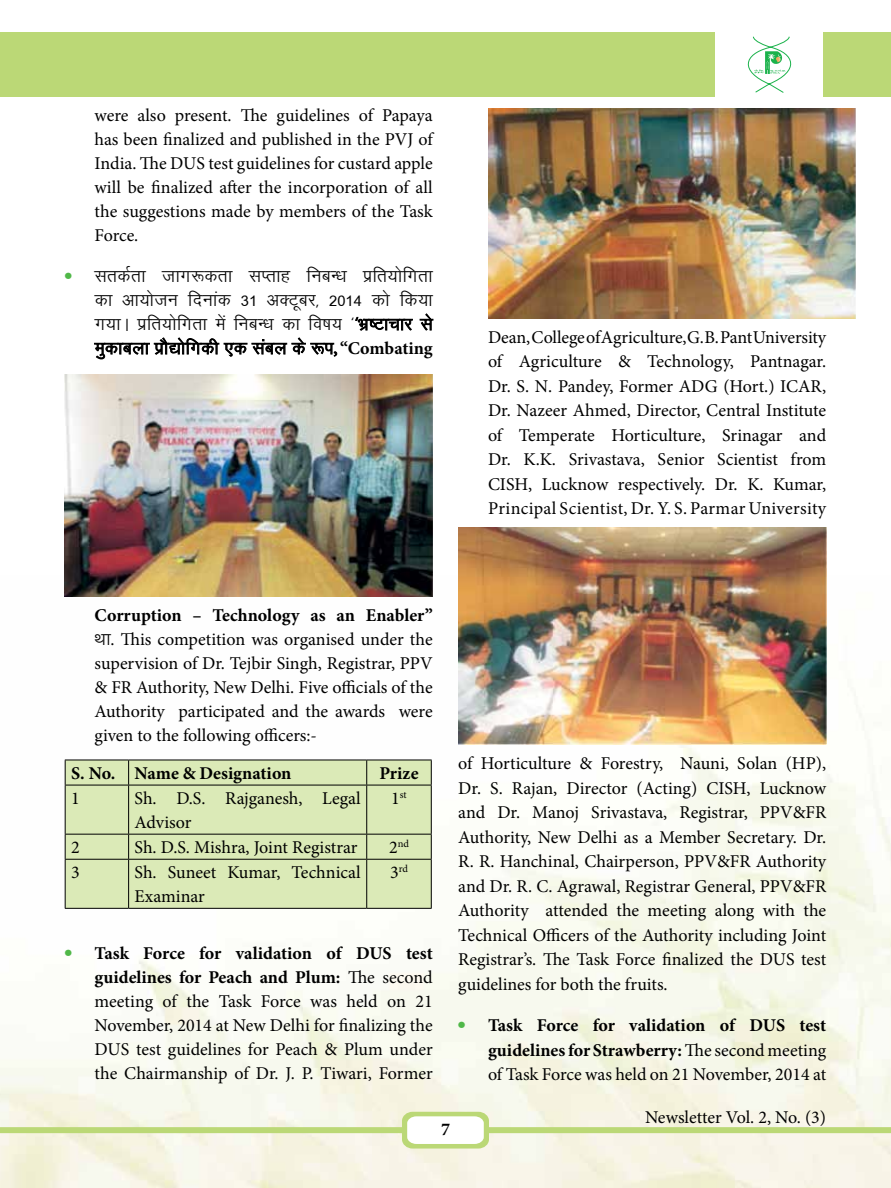
<style>
.page{position:relative;width:891px;height:1188px;background:#fff}
.page>*{position:absolute;margin:0;border:0;box-sizing:border-box;transform-origin:0 0}
.t1{font:21px/24px "Kruti Dev 010";color:#000;text-align:justify}
.t2{font:18px/24px "Minion Pro";color:#000;text-align:justify}
.t3{font:700 18px/24.5px "Minion Pro";letter-spacing:-.005em;color:#000;text-align:justify}
.t4{font:10.5px "Minion Pro";color:#000}
.s1{color:#50b848}
.s2{font-family:"Minion Pro";font-size:18px}
.s3{font-family:"Minion Pro";font-weight:700;font-size:18px}
.s4{font-weight:700}
.s5{font-family:"Kruti Dev 010";font-size:21px}
.s6{font-size:18px}
.s7{font-weight:400}
</style>
<div class="page">
<img style="left:0;top:575px;width:891px;height:613px">
<div style="left:824px;top:32px;width:67px;height:65px;background:#bbd876"></div>
<div style="left:0;top:32px;width:714px;height:65px;background:#bbd876"></div>
<svg style="left:0;top:1112px;width:891px;height:37px"></svg>
<svg style="left:747px;top:36px;width:45px;height:57px"></svg>
<svg style="left:355px;top:317px;width:58px;height:14px"></svg>
<svg style="left:420px;top:313px;width:13px;height:18px"></svg>
<svg style="left:94px;top:337px;width:243px;height:22px"></svg>
<img style="left:65px;top:375px;width:368px;height:222px">
<div style="left:66px;top:761px;width:365px;height:147px;background:#dbeab7"></div>
<hr style="left:65px;top:760px;width:64px;height:1px;background:#000">
<svg style="left:65px;top:760px;width:1px;height:25px"></svg>
<hr style="left:129px;top:760px;width:238px;height:1px;background:#000">
<svg style="left:128px;top:760px;width:1px;height:25px"></svg>
<hr style="left:367px;top:760px;width:65px;height:1px;background:#000">
<svg style="left:366px;top:760px;width:1px;height:25px"></svg>
<svg style="left:431px;top:760px;width:1px;height:25px"></svg>
<hr style="left:65px;top:785px;width:64px;height:1px;background:#000">
<hr style="left:65px;top:785px;width:1px;height:49px;background:#000">
<hr style="left:129px;top:785px;width:238px;height:1px;background:#000">
<hr style="left:128px;top:785px;width:1px;height:49px;background:#000">
<hr style="left:367px;top:785px;width:65px;height:1px;background:#000">
<hr style="left:366px;top:785px;width:1px;height:49px;background:#000">
<hr style="left:431px;top:785px;width:1px;height:49px;background:#000">
<hr style="left:65px;top:834px;width:64px;height:1px;background:#000">
<svg style="left:65px;top:835px;width:1px;height:24px"></svg>
<hr style="left:129px;top:834px;width:238px;height:1px;background:#000">
<svg style="left:128px;top:835px;width:1px;height:24px"></svg>
<hr style="left:367px;top:834px;width:65px;height:1px;background:#000">
<svg style="left:366px;top:835px;width:1px;height:24px"></svg>
<svg style="left:431px;top:835px;width:1px;height:24px"></svg>
<hr style="left:65px;top:859px;width:64px;height:1px;background:#000">
<hr style="left:65px;top:860px;width:1px;height:48px;background:#000">
<hr style="left:129px;top:859px;width:238px;height:1px;background:#000">
<hr style="left:128px;top:860px;width:1px;height:48px;background:#000">
<hr style="left:367px;top:859px;width:65px;height:1px;background:#000">
<hr style="left:366px;top:860px;width:1px;height:48px;background:#000">
<hr style="left:431px;top:860px;width:1px;height:48px;background:#000">
<hr style="left:65px;top:908px;width:64px;height:1px;background:#000">
<hr style="left:129px;top:908px;width:238px;height:1px;background:#000">
<hr style="left:367px;top:908px;width:65px;height:1px;background:#000">
<img style="left:488px;top:108px;width:368px;height:210px">
<img style="left:458px;top:527px;width:368px;height:218px">
<p class="t2" style="left:95px;top:103px;width:340px">were also present. The guidelines of Papaya has been finalized and published in the PVJ of India. The DUS test guidelines for custard apple will be finalized after the incorporation of all the suggestions made by members of the Task Force.</p>
<p class="t1" style="left:95px;top:264px;width:340px;text-indent:-30px"><span class="s1">●</span> lrdZrk tkx:drk lIrkg fucU/k izfr;ksfxrk dk vk;kstu fnukad 31 vDVwcj] 2014 dks fd;k x;kA izfr;ksfxrk esa fucU/k dk fo"k; ^^Hkz"Vkpkj ls eqdkcyk izkS|ksfxdh ,d lacy ds :i<span class="s2">,</span> <span class="s3">“Combating</span></p>
<p class="t2" style="left:488px;top:325px;width:340px;line-height:24.5px">Dean, College of Agriculture, G. B. Pant University of Agriculture &amp; Technology, Pantnagar.<br>Dr. S. N. Pandey, Former ADG (Hort.) ICAR, Dr. Nazeer Ahmed, Director, Central Institute of Temperate Horticulture, Srinagar and Dr. K.K. Srivastava, Senior Scientist from CISH, Lucknow respectively. Dr. K. Kumar, Principal Scientist, Dr. Y. S. Parmar University</p>
<p class="t2" style="left:95px;top:603px;width:340px"><span class="s4">Corruption – Technology as an Enabler” </span><span class="s5">Fkk</span>. This competition was organised under the supervision of Dr. Tejbir Singh, Registrar, PPV &amp; FR Authority, New Delhi. Five officials of the Authority participated and the awards were given to the following officers:-</p>
<p class="t3" style="left:71px;top:761px;width:222px">S. No. Name &amp; Designation</p>
<p class="t3" style="left:379px;top:761px;width:41px">Prize</p>
<p class="t2" style="left:71px;top:787px;width:10px">1</p>
<p class="t2" style="left:135px;top:787px;width:228px">Sh. D.S. Rajganesh, Legal<br>Advisor</p>
<p class="t4" style="left:391px;top:788px;width:17px"><span class="s6">1</span>st</p>
<p class="t2" style="left:71px;top:836px;width:10px">2</p>
<p class="t2" style="left:135px;top:836px;width:224px">Sh. D.S. Mishra, Joint Registrar</p>
<p class="t4" style="left:389px;top:837px;width:21px"><span class="s6">2</span>nd</p>
<p class="t2" style="left:71px;top:861px;width:10px">3</p>
<p class="t2" style="left:135px;top:861px;width:228px">Sh. Suneet Kumar, Technical<br>Examinar</p>
<p class="t4" style="left:390px;top:862px;width:19px"><span class="s6">3</span>rd</p>
<p class="t2" style="left:95px;top:942px;width:340px;text-indent:-30px"><sup>●</sup> <span class="s4">Task Force for validation of DUS test guidelines for Peach and Plum:</span> The second meeting of the Task Force was held on 21<br>November, 2014 at New Delhi for finalizing the DUS test guidelines for Peach &amp; Plum under the Chairmanship of Dr. J. P. Tiwari, Former</p>
<p class="t2" style="left:458px;top:751px;width:369px;line-height:24.5px">of Horticulture &amp; Forestry, Nauni, Solan (HP), Dr. S. Rajan, Director (Acting) CISH, Lucknow and Dr. Manoj Srivastava, Registrar, PPV&amp;FR Authority, New Delhi as a Member Secretary. Dr.<br>R. R. Hanchinal, Chairperson, PPV&amp;FR Authority and Dr. R. C. Agrawal, Registrar General, PPV&amp;FR Authority attended the meeting along with the Technical Officers of the Authority including Joint Registrar’s. The Task Force finalized the DUS test guidelines for both the fruits.</p>
<p class="t3" style="left:488px;top:1013px;width:340px;text-indent:-30px"><sup>●</sup> Task Force for validation of DUS test guidelines for Strawberry: <span class="s7">The second meeting of Task Force was held on 21 November, 2014 at</span></p>
<p class="t3" style="left:441px;top:1117px;width:10px">7</p>
<p class="t2" style="left:645px;top:1106px;width:183px">Newsletter Vol. 2, No. (3)</p>
</div>
